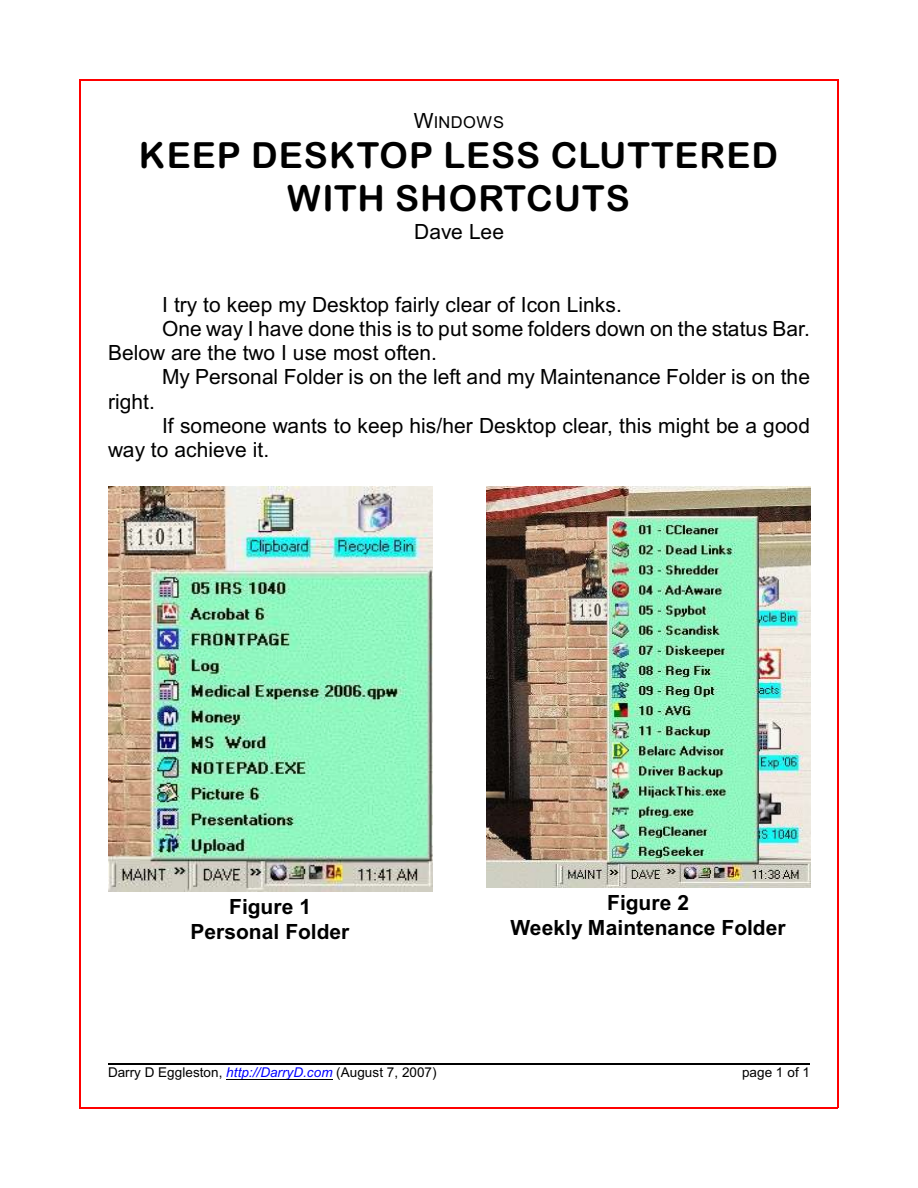
<style>
.page{position:relative;width:918px;height:1188px;background:#fff}
.page>*{position:absolute;margin:0;border:0;box-sizing:border-box;transform-origin:0 0}
.t1{font:36px/43.3px "Arial Rounded MT Bold";letter-spacing:.03em;color:#000;text-align:center}
.t2{font:21px "Arial";letter-spacing:.005em;color:#000}
.t3{font:700 21px/24.9px "Arial";letter-spacing:.005em;color:#000;text-align:center}
.t4{font:16.5px "Arial";letter-spacing:.02em;color:#000}
.t5{font:13.5px "Arial";letter-spacing:.005em;color:#000}
.s1{font-size:21px}
.s2{font-style:italic;color:#00f}
</style>
<div class="page">
<hr style="left:80px;top:80px;width:1px;height:1028px;background:#f00">
<hr style="left:837px;top:80px;width:1px;height:1028px;background:#f00">
<hr style="left:80px;top:80px;width:758px;height:1px;background:#f00">
<hr style="left:80px;top:1107px;width:758px;height:1px;background:#f00">
<hr style="left:226px;top:1079px;width:106px;height:1px;background:#000">
<hr style="left:108px;top:1063px;width:702px;height:1px;background:#000">
<img style="left:486px;top:486px;width:324px;height:401px">
<img style="left:108px;top:486px;width:324px;height:405px">
<p class="t4" style="left:414px;top:116px;width:92px"><span class="s1">W</span>INDOWS</p>
<h1 class="t1" style="left:139px;top:137px;width:641px">KEEP DESKTOP LESS CLUTTERED<br>WITH SHORTCUTS</h1>
<p class="t2" style="left:414px;top:223px;width:91px">Dave Lee</p>
<p class="t2" style="left:162px;top:296px;width:461px">I try to keep my Desktop fairly clear of Icon Links.</p>
<p class="t2" style="left:162px;top:321px;width:649px">One way I have done this is to put some folders down on the status Bar.</p>
<p class="t2" style="left:108px;top:345px;width:331px">Below are the two I use most often.</p>
<p class="t2" style="left:162px;top:369px;width:650px">My Personal Folder is on the left and my Maintenance Folder is on the</p>
<p class="t2" style="left:108px;top:393px;width:48px">right.</p>
<p class="t2" style="left:162px;top:418px;width:650px">If someone wants to keep his/her Desktop clear, this might be a good</p>
<p class="t2" style="left:108px;top:442px;width:163px">way to achieve it.</p>
<p class="t3" style="left:190px;top:896px;width:161px">Figure 1<br>Personal Folder</p>
<p class="t3" style="left:510px;top:892px;width:277px">Figure 2<br>Weekly Maintenance Folder</p>
<p class="t5" style="left:108px;top:1067px;width:330px">Darry D Eggleston, <span class="s2">http://DarryD.com</span> (August 7, 2007)</p>
<p class="t5" style="left:742px;top:1067px;width:69px">page 1 of 1</p>
</div>
